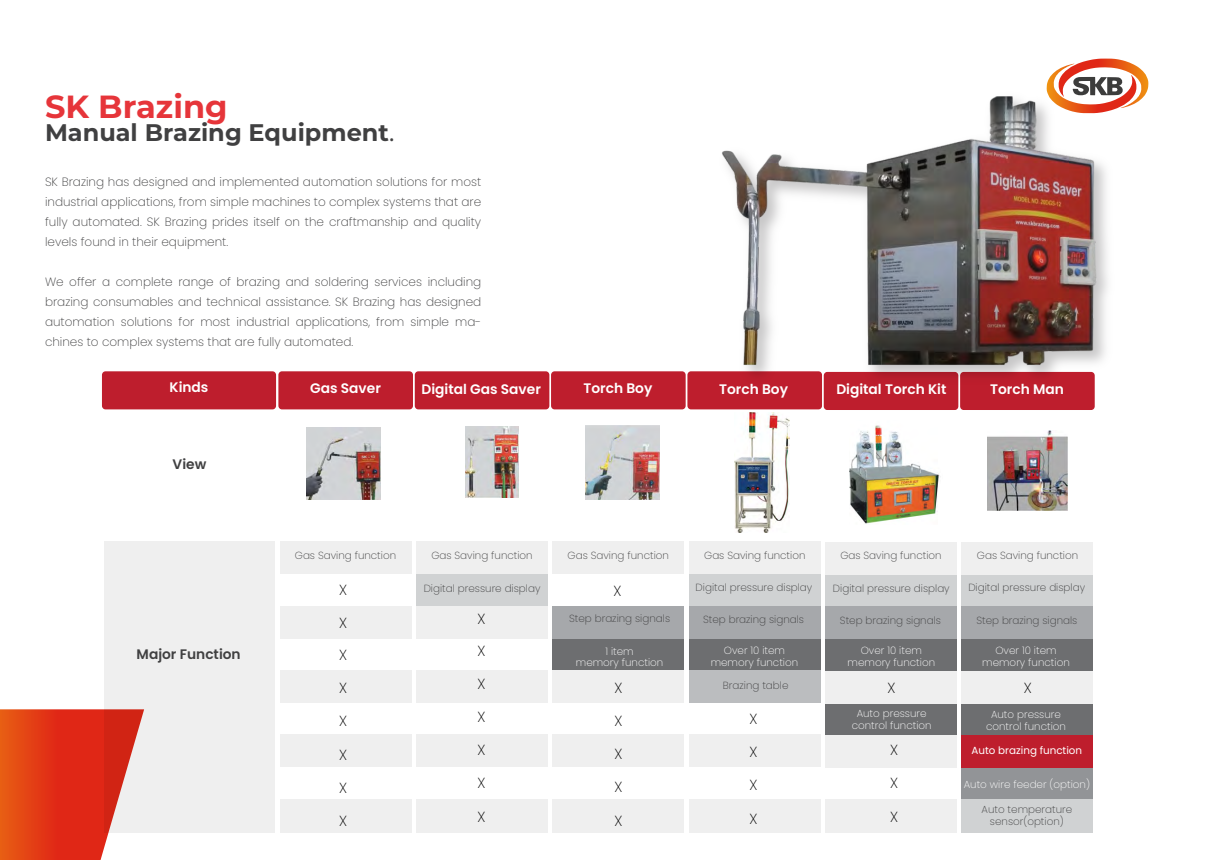
<style>
.page{position:relative;width:1209px;height:860px;background:#fff}
.page>*{position:absolute;margin:0;border:0;box-sizing:border-box;transform-origin:0 0}
.t1{font:700 32px "Montserrat";color:#e6353a}
.t2{font:700 24px "Montserrat";color:#404041}
.t3{font:200 14.6px/32.1px "Poppins";color:#000}
.t4{font:600 13.8px "Poppins";color:#fff}
.t5{font:600 13.8px "Poppins";color:#404041}
.t6{font:200 12px/20px "Poppins";color:#404041;text-align:justify}
.t7{font:200 10.3px/12.1px "Poppins";color:#404041;text-align:center}
.t8{font:200 10.3px/11.2px "Poppins";color:#fff;text-align:center}
.t9{font:10.3px "Poppins";color:#fff}
.s1{font-family:"Myriad Pro";font-weight:400}
</style>
<div class="page">
<img style="left:722px;top:58px;width:427px;height:351px">
<div style="left:104px;top:541px;width:170px;height:291px;background:#efefef"></div>
<div style="left:280px;top:541px;width:131px;height:33px;background:#efefef"></div>
<div style="left:280px;top:606px;width:131px;height:33px;background:#efefef"></div>
<div style="left:416px;top:541px;width:131px;height:33px;background:#efefef"></div>
<div style="left:416px;top:574px;width:131px;height:34px;background:#d0d2d3"></div>
<div style="left:416px;top:606px;width:131px;height:33px;background:#efefef"></div>
<div style="left:553px;top:541px;width:131px;height:33px;background:#efefef"></div>
<div style="left:553px;top:606px;width:131px;height:33px;background:#a6a8ab"></div>
<div style="left:689px;top:541px;width:131px;height:33px;background:#efefef"></div>
<div style="left:689px;top:574px;width:131px;height:34px;background:#d0d2d3"></div>
<div style="left:689px;top:606px;width:131px;height:33px;background:#a6a8ab"></div>
<div style="left:825px;top:542px;width:131px;height:33px;background:#efefef"></div>
<div style="left:825px;top:575px;width:131px;height:33px;background:#d0d2d3"></div>
<div style="left:825px;top:606px;width:131px;height:34px;background:#a6a8ab"></div>
<div style="left:962px;top:542px;width:131px;height:33px;background:#efefef"></div>
<div style="left:962px;top:575px;width:131px;height:33px;background:#d0d2d3"></div>
<div style="left:962px;top:606px;width:131px;height:34px;background:#a6a8ab"></div>
<div style="left:280px;top:670px;width:131px;height:34px;background:#efefef"></div>
<div style="left:416px;top:670px;width:131px;height:34px;background:#efefef"></div>
<div style="left:553px;top:639px;width:131px;height:33px;background:#6d6e70"></div>
<div style="left:553px;top:670px;width:131px;height:34px;background:#efefef"></div>
<div style="left:689px;top:639px;width:131px;height:33px;background:#6d6e70"></div>
<div style="left:689px;top:670px;width:131px;height:34px;background:#bbbdbf"></div>
<div style="left:825px;top:640px;width:131px;height:33px;background:#6d6e70"></div>
<div style="left:825px;top:671px;width:131px;height:33px;background:#efefef"></div>
<div style="left:962px;top:640px;width:131px;height:33px;background:#6d6e70"></div>
<div style="left:962px;top:671px;width:131px;height:33px;background:#efefef"></div>
<div style="left:280px;top:703px;width:131px;height:34px;background:#fff"></div>
<div style="left:280px;top:735px;width:131px;height:33px;background:#efefef"></div>
<div style="left:416px;top:703px;width:131px;height:34px;background:#fff"></div>
<div style="left:416px;top:735px;width:131px;height:33px;background:#efefef"></div>
<div style="left:553px;top:703px;width:131px;height:34px;background:#fff"></div>
<div style="left:553px;top:735px;width:131px;height:33px;background:#efefef"></div>
<div style="left:689px;top:703px;width:131px;height:34px;background:#fff"></div>
<div style="left:689px;top:735px;width:131px;height:33px;background:#efefef"></div>
<div style="left:825px;top:704px;width:131px;height:33px;background:#6d6e70"></div>
<div style="left:825px;top:735px;width:131px;height:34px;background:#efefef"></div>
<div style="left:962px;top:704px;width:131px;height:33px;background:#6d6e70"></div>
<div style="left:962px;top:735px;width:131px;height:34px;background:#be1e2d"></div>
<div style="left:280px;top:799px;width:131px;height:33px;background:#efefef"></div>
<div style="left:416px;top:799px;width:131px;height:33px;background:#efefef"></div>
<div style="left:553px;top:799px;width:131px;height:33px;background:#efefef"></div>
<div style="left:689px;top:799px;width:131px;height:33px;background:#efefef"></div>
<div style="left:825px;top:768px;width:131px;height:34px;background:#fff"></div>
<div style="left:825px;top:800px;width:131px;height:33px;background:#efefef"></div>
<div style="left:962px;top:768px;width:131px;height:34px;background:#929497"></div>
<div style="left:962px;top:800px;width:131px;height:33px;background:#d0d2d3"></div>
<img style="left:306px;top:427px;width:74px;height:73px">
<img style="left:585px;top:426px;width:74px;height:73px">
<img style="left:465px;top:426px;width:53px;height:71px">
<img style="left:734px;top:413px;width:55px;height:119px">
<svg style="left:102px;top:371px;width:992px;height:39px;background:#bf2534"></svg>
<img style="left:849px;top:425px;width:92px;height:99px">
<img style="left:987px;top:430px;width:80px;height:81px">
<svg style="left:0;top:709px;width:144px;height:151px;background:#e25137"></svg>
<svg style="left:1046px;top:59px;width:102px;height:54px"></svg>
<h1 class="t1" style="left:45px;top:84px;width:184px">SK Brazing</h1>
<h2 class="t2" style="left:45px;top:115px;width:350px">Manual Brazing Equipment<span class="s1">.</span></h2>
<p class="t6" style="left:45px;top:172px;width:438px">SK Brazing has designed and implemented automation solutions for most industrial applications, from simple machines to complex systems that are fully automated. SK Brazing prides itself on the craftmanship and quality levels found in their equipment.</p>
<p class="t6" style="left:45px;top:272px;width:438px">We offer a complete range of brazing and soldering services including brazing consumables and technical assistance. SK Brazing has designed automation solutions for most industrial applications, from simple ma&shy;chines to complex systems that are fully automated.</p>
<p class="t4" style="left:169px;top:379px;width:40px">Kinds</p>
<p class="t4" style="left:310px;top:380px;width:72px">Gas Saver</p>
<p class="t4" style="left:421px;top:381px;width:121px">Digital Gas Saver</p>
<p class="t4" style="left:583px;top:380px;width:70px">Torch Boy</p>
<p class="t4" style="left:719px;top:381px;width:70px">Torch Boy</p>
<p class="t4" style="left:836px;top:381px;width:111px">Digital Torch Kit</p>
<p class="t4" style="left:990px;top:381px;width:75px">Torch Man</p>
<p class="t5" style="left:173px;top:456px;width:35px">View</p>
<p class="t5" style="left:137px;top:646px;width:106px">Major Function</p>
<p class="t7" style="left:295px;top:549px;width:103px">Gas Saving function</p>
<p class="t7" style="left:431px;top:549px;width:103px">Gas Saving function</p>
<p class="t7" style="left:424px;top:582px;width:118px">Digital pressure display</p>
<p class="t3" style="left:339px;top:573px;width:9px">X</p>
<p class="t3" style="left:339px;top:607px;width:9px">X<br>X</p>
<p class="t3" style="left:339px;top:672px;width:9px">X</p>
<p class="t3" style="left:339px;top:705px;width:9px">X</p>
<p class="t3" style="left:339px;top:738px;width:9px">X</p>
<p class="t3" style="left:339px;top:771px;width:9px">X</p>
<p class="t3" style="left:339px;top:805px;width:9px">X</p>
<p class="t3" style="left:477px;top:603px;width:9px">X</p>
<p class="t3" style="left:477px;top:635px;width:9px">X</p>
<p class="t3" style="left:477px;top:668px;width:9px">X</p>
<p class="t3" style="left:477px;top:701px;width:9px">X</p>
<p class="t3" style="left:477px;top:734px;width:9px">X</p>
<p class="t3" style="left:477px;top:767px;width:9px">X</p>
<p class="t3" style="left:477px;top:801px;width:9px">X</p>
<p class="t7" style="left:567px;top:549px;width:103px">Gas Saving function</p>
<p class="t7" style="left:704px;top:549px;width:103px">Gas Saving function</p>
<p class="t7" style="left:840px;top:549px;width:103px">Gas Saving function</p>
<p class="t7" style="left:977px;top:549px;width:103px">Gas Saving function</p>
<p class="t3" style="left:613px;top:575px;width:9px">X</p>
<p class="t7" style="left:695px;top:581px;width:118px">Digital pressure display</p>
<p class="t7" style="left:833px;top:582px;width:118px">Digital pressure display</p>
<p class="t7" style="left:968px;top:582px;width:118px">Digital pressure display</p>
<p class="t7" style="left:569px;top:613px;width:103px">Step brazing signals</p>
<p class="t8" style="left:576px;top:645px;width:89px">1 item<br>memory function</p>
<p class="t8" style="left:710px;top:645px;width:89px">Over 10 item memory function</p>
<p class="t8" style="left:847px;top:645px;width:89px">Over 10 item memory function</p>
<p class="t8" style="left:982px;top:645px;width:89px">Over 10 item memory function</p>
<p class="t7" style="left:703px;top:614px;width:103px">Step brazing signals</p>
<p class="t7" style="left:840px;top:615px;width:103px">Step brazing signals</p>
<p class="t7" style="left:976px;top:614px;width:103px">Step brazing signals</p>
<p class="t3" style="left:614px;top:672px;width:9px">X</p>
<p class="t3" style="left:614px;top:705px;width:9px">X</p>
<p class="t3" style="left:614px;top:738px;width:9px">X</p>
<p class="t3" style="left:614px;top:771px;width:9px">X</p>
<p class="t3" style="left:614px;top:805px;width:9px">X</p>
<p class="t7" style="left:723px;top:679px;width:67px">Brazing table</p>
<p class="t3" style="left:887px;top:672px;width:9px">X</p>
<p class="t3" style="left:1024px;top:672px;width:9px">X</p>
<p class="t3" style="left:749px;top:703px;width:9px">X</p>
<p class="t3" style="left:749px;top:736px;width:9px">X</p>
<p class="t3" style="left:749px;top:769px;width:9px">X</p>
<p class="t3" style="left:749px;top:803px;width:9px">X</p>
<p class="t8" style="left:851px;top:707px;width:81px;line-height:12.1px">Auto pressure control function</p>
<p class="t8" style="left:986px;top:708px;width:81px;line-height:12.1px">Auto pressure control function</p>
<p class="t9" style="left:971px;top:745px;width:112px">Auto brazing function</p>
<p class="t8" style="left:963px;top:779px;width:128px">Auto wire feeder (option)</p>
<p class="t7" style="left:981px;top:804px;width:92px">Auto temperature sensor(option)</p>
<p class="t3" style="left:890px;top:734px;width:9px">X</p>
<p class="t3" style="left:890px;top:767px;width:9px">X</p>
<p class="t3" style="left:890px;top:800px;width:9px">X</p>
</div>
